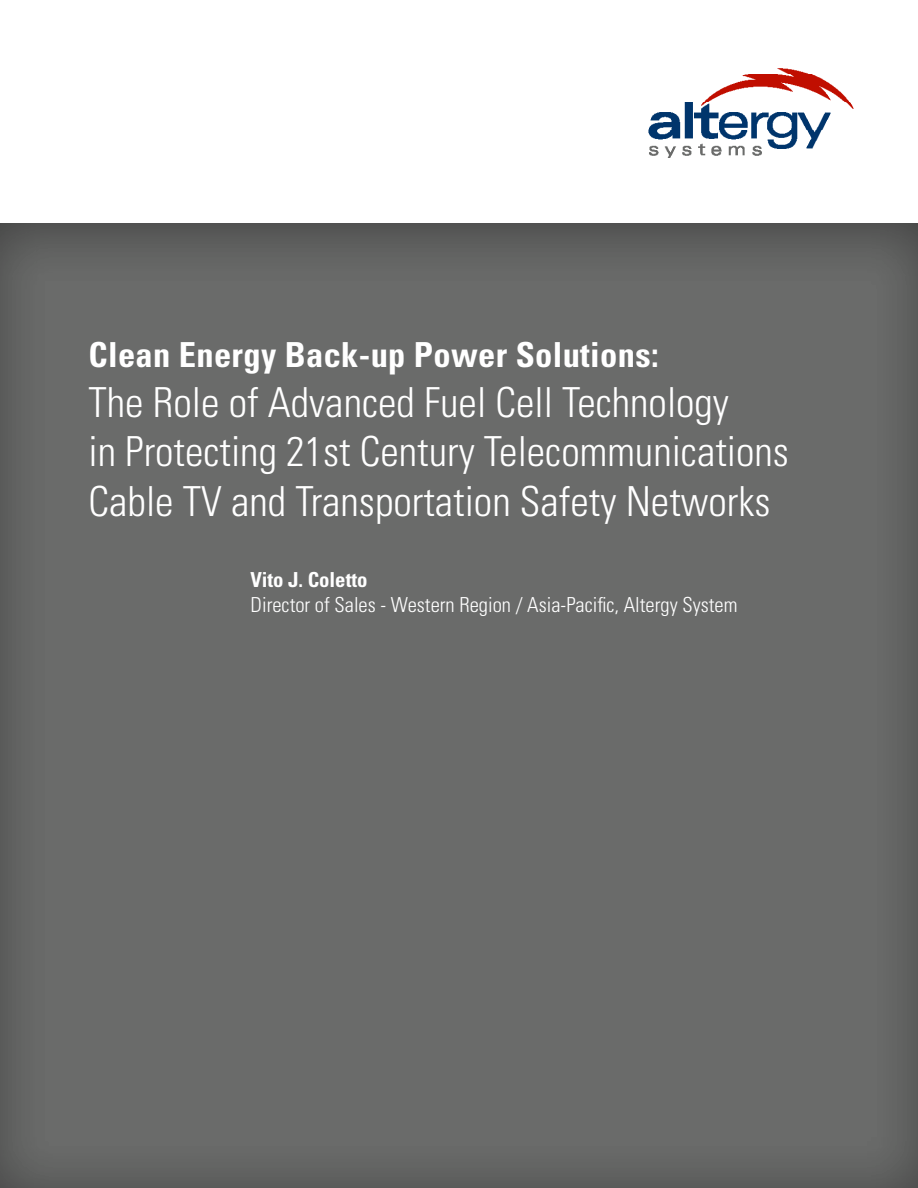
<style>
.page{position:relative;width:918px;height:1188px;background:#fff}
.page>*{position:absolute;margin:0;border:0;box-sizing:border-box;transform-origin:0 0}
.t1{font:300 condensed 41.4px/49.7px "Univers";color:#fff}
.t2{font:700 condensed 34.5px "Univers";letter-spacing:.01em;color:#fff}
.t3{font:300 condensed 20.7px "Univers";color:#fff}
.t4{font:700 condensed 20.7px "Univers";color:#fff}
</style>
<div class="page">
<div style="left:0;top:222px;width:918px;height:966px;background:#6a6b6a"></div>
<img style="left:648px;top:68px;width:206px;height:90px">
<p class="t2" style="left:89px;top:333px;width:572px">Clean Energy Back-up Power Solutions:</p>
<p class="t1" style="left:89px;top:377px;width:702px">The Role of Advanced Fuel Cell Technology<br>in Protecting 21st Century Telecommunications<br>Cable TV and Transportation Safety Networks</p>
<p class="t4" style="left:251px;top:567px;width:118px">Vito J. Coletto</p>
<p class="t3" style="left:251px;top:592px;width:489px">Director of Sales - Western Region / Asia-Pacific, Altergy System</p>
</div>
